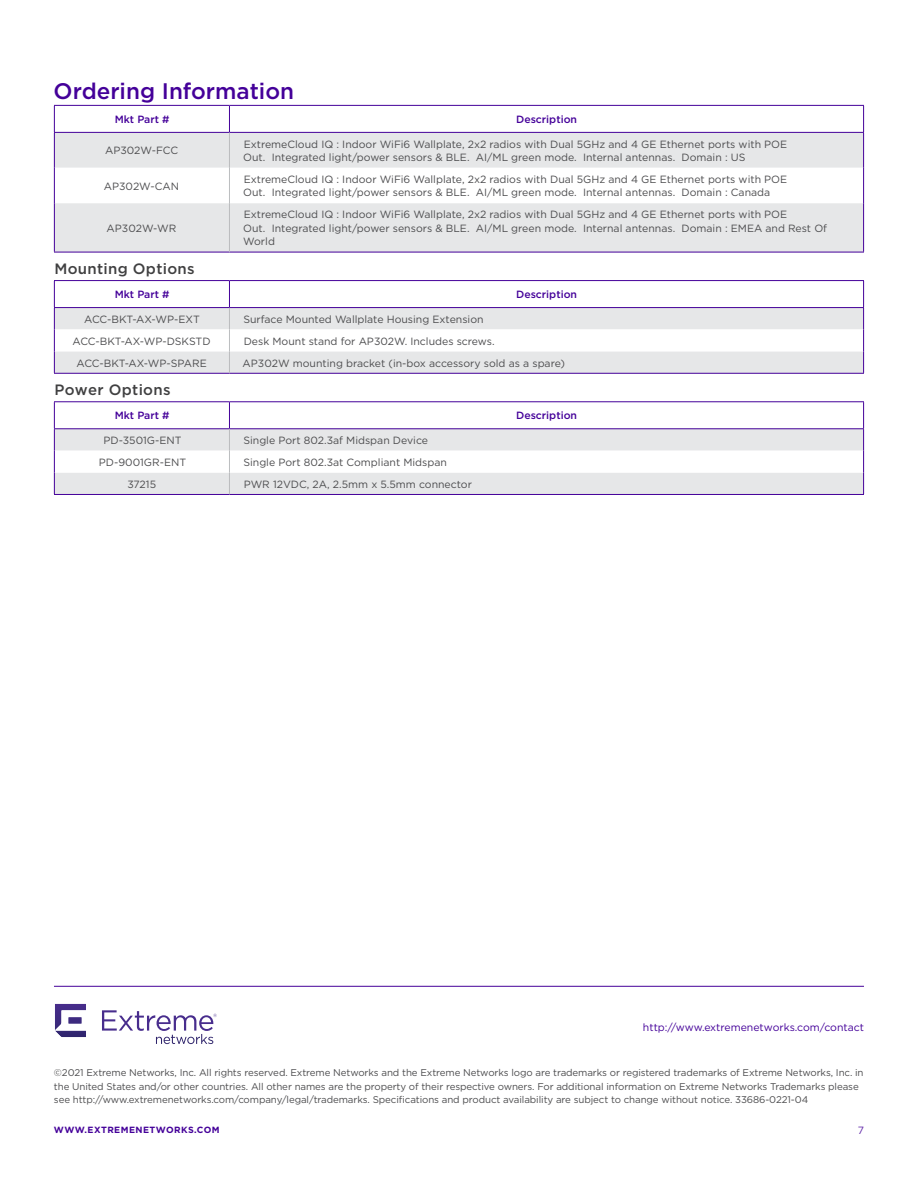
<style>
.page{position:relative;width:918px;height:1188px;background:#fff}
.page>*{position:absolute;margin:0;border:0;box-sizing:border-box;transform-origin:0 0}
.t1{font:500 22.5px "Gotham";color:#409}
.t2{font:500 15px "Gotham";letter-spacing:.02em;color:#404041}
.t3{font:10.5px/13.5px "Gotham";color:#4c4c4e}
.t4{font:500 10.5px "Gotham";color:#409}
.t5{font:10.5px "Gotham";color:#409}
.t6{font:10.5px "Gotham";color:#6026a8}
.t7{font:9.75px/13.5px "Gotham";letter-spacing:-.01em;color:#4c4c4e}
.t8{font:700 9px "Gotham";letter-spacing:.05em;color:#409}
</style>
<div class="page">
<svg style="left:102px;top:1010px;width:115px;height:34px"></svg>
<img style="left:55px;top:1004px;width:31px;height:33px">
<hr style="left:54px;top:986px;width:810px;height:1px;background:#409">
<div style="left:55px;top:133px;width:808px;height:119px;background:#e6e7e8"></div>
<svg style="left:55px;top:168px;width:808px;height:35px"></svg>
<hr style="left:863px;top:168px;width:1px;height:35px;background:#409">
<hr style="left:863px;top:203px;width:1px;height:49px;background:#409">
<svg style="left:54px;top:105px;width:810px;height:27px"></svg>
<hr style="left:54px;top:168px;width:1px;height:35px;background:#409">
<hr style="left:54px;top:203px;width:1px;height:49px;background:#409">
<hr style="left:54px;top:252px;width:175px;height:1px;background:#409">
<hr style="left:229px;top:252px;width:635px;height:1px;background:#409">
<hr style="left:54px;top:132px;width:175px;height:1px;background:#409">
<hr style="left:54px;top:133px;width:1px;height:35px;background:#409">
<hr style="left:229px;top:132px;width:635px;height:1px;background:#409">
<hr style="left:229px;top:133px;width:1px;height:35px;background:#bbbdbf">
<hr style="left:863px;top:133px;width:1px;height:35px;background:#409">
<hr style="left:229px;top:168px;width:1px;height:35px;background:#bbbdbf">
<hr style="left:229px;top:203px;width:1px;height:49px;background:#bbbdbf">
<hr style="left:54px;top:280px;width:175px;height:1px;background:#409">
<hr style="left:229px;top:280px;width:635px;height:1px;background:#409">
<hr style="left:54px;top:373px;width:175px;height:1px;background:#409">
<hr style="left:229px;top:373px;width:635px;height:1px;background:#409">
<svg style="left:54px;top:281px;width:810px;height:92px"></svg>
<hr style="left:54px;top:401px;width:175px;height:1px;background:#409">
<hr style="left:229px;top:401px;width:635px;height:1px;background:#409">
<hr style="left:54px;top:494px;width:175px;height:1px;background:#409">
<hr style="left:229px;top:494px;width:635px;height:1px;background:#409">
<svg style="left:54px;top:402px;width:810px;height:92px"></svg>
<h1 class="t1" style="left:54px;top:81px;width:242px">Ordering Information</h1>
<p class="t4" style="left:115px;top:115px;width:56px">Mkt Part #</p>
<p class="t4" style="left:516px;top:115px;width:62px">Description</p>
<p class="t3" style="left:105px;top:144px;width:74px">AP302W-FCC</p>
<p class="t3" style="left:243px;top:138px;width:546px">ExtremeCloud IQ : Indoor WiFi6 Wallplate, 2x2 radios with Dual 5GHz and 4 GE Ethernet ports with POE<br>Out. Integrated light/power sensors &amp; BLE. AI/ML green mode. Internal antennas. Domain : US</p>
<p class="t3" style="left:104px;top:180px;width:77px">AP302W-CAN</p>
<p class="t3" style="left:243px;top:173px;width:546px">ExtremeCloud IQ : Indoor WiFi6 Wallplate, 2x2 radios with Dual 5GHz and 4 GE Ethernet ports with POE<br>Out. Integrated light/power sensors &amp; BLE. AI/ML green mode. Internal antennas. Domain : Canada</p>
<p class="t3" style="left:107px;top:222px;width:71px">AP302W-WR</p>
<p class="t3" style="left:243px;top:208px;width:585px">ExtremeCloud IQ : Indoor WiFi6 Wallplate, 2x2 radios with Dual 5GHz and 4 GE Ethernet ports with POE<br>Out. Integrated light/power sensors &amp; BLE. AI/ML green mode. Internal antennas. Domain : EMEA and Rest Of<br>World</p>
<h2 class="t2" style="left:54px;top:262px;width:142px">Mounting Options</h2>
<p class="t4" style="left:115px;top:290px;width:56px">Mkt Part #</p>
<p class="t4" style="left:516px;top:290px;width:62px">Description</p>
<p class="t3" style="left:84px;top:313px;width:117px">ACC-BKT-AX-WP-EXT</p>
<p class="t3" style="left:243px;top:313px;width:242px">Surface Mounted Wallplate Housing Extension</p>
<p class="t3" style="left:73px;top:335px;width:140px">ACC-BKT-AX-WP-DSKSTD</p>
<p class="t3" style="left:244px;top:335px;width:252px">Desk Mount stand for AP302W. Includes screws.</p>
<p class="t3" style="left:77px;top:357px;width:132px">ACC-BKT-AX-WP-SPARE</p>
<p class="t3" style="left:243px;top:357px;width:324px">AP302W mounting bracket (in-box accessory sold as a spare)</p>
<h2 class="t2" style="left:54px;top:383px;width:118px">Power Options</h2>
<p class="t4" style="left:115px;top:411px;width:56px">Mkt Part #</p>
<p class="t4" style="left:516px;top:411px;width:62px">Description</p>
<p class="t3" style="left:104px;top:434px;width:80px">PD-3501G-ENT</p>
<p class="t3" style="left:243px;top:434px;width:186px">Single Port 802.3af Midspan Device</p>
<p class="t3" style="left:99px;top:456px;width:89px">PD-9001GR-ENT</p>
<p class="t3" style="left:243px;top:456px;width:205px">Single Port 802.3at Compliant Midspan</p>
<p class="t3" style="left:127px;top:478px;width:30px">37215</p>
<p class="t3" style="left:244px;top:478px;width:230px">PWR 12VDC, 2A, 2.5mm x 5.5mm connector</p>
<p class="t5" style="left:643px;top:1023px;width:223px">http://www.extremenetworks.com/contact</p>
<p class="t7" style="left:54px;top:1067px;width:811px">©2021 Extreme Networks, Inc. All rights reserved. Extreme Networks and the Extreme Networks logo are trademarks or registered trademarks of Extreme Networks, Inc. in the United States and/or other countries. All other names are the property of their respective owners. For additional information on Extreme Networks Trademarks please see http://www.extremenetworks.com/company/legal/trademarks. Specifications and product availability are subject to change without notice. 33686-0221-04</p>
<p class="t6" style="left:858px;top:1126px;width:8px">7</p>
<p class="t8" style="left:54px;top:1126px;width:167px">WWW.EXTREMENETWORKS.COM</p>
</div>
